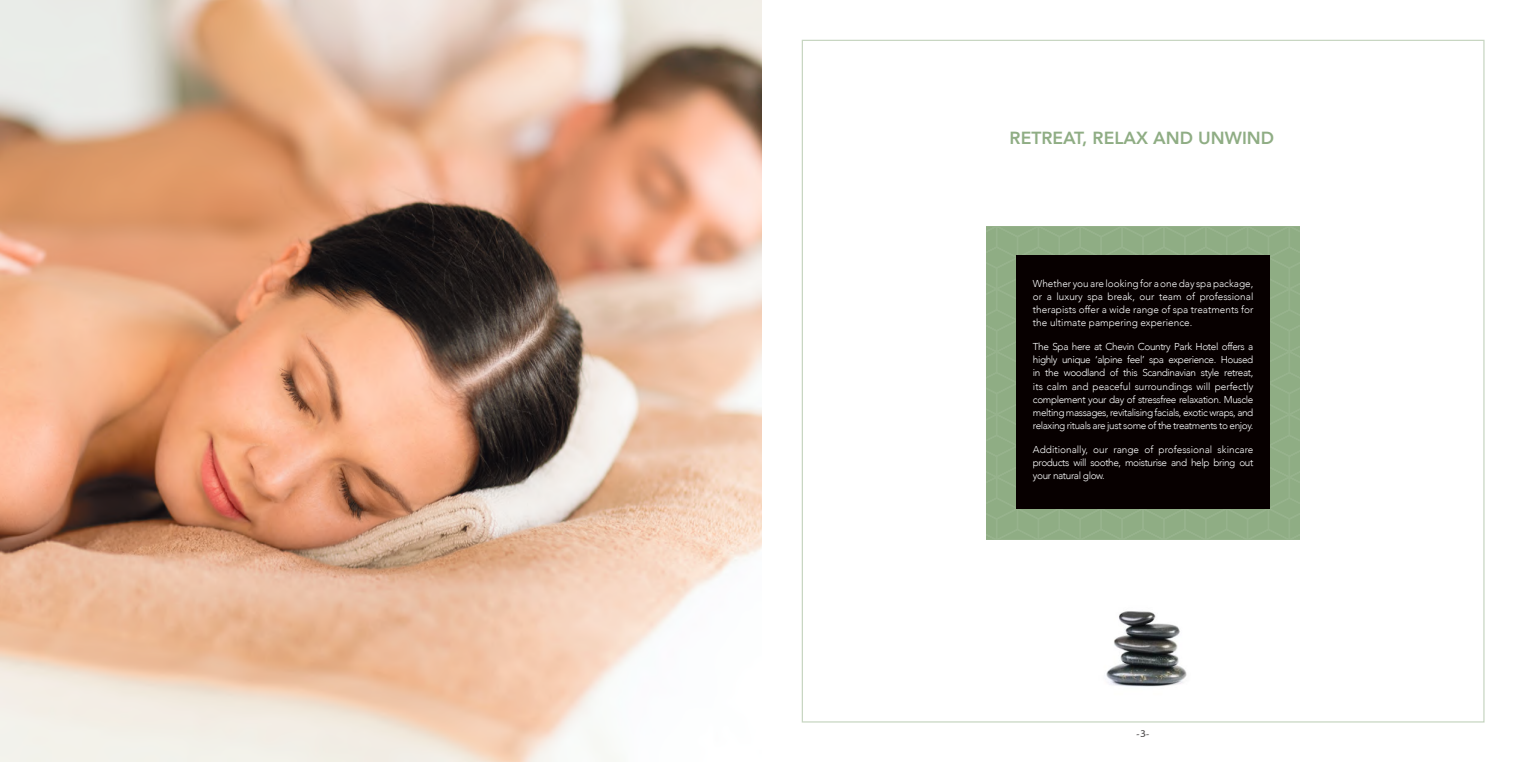
<style>
.page{position:relative;width:1524px;height:762px;background:#fff}
.page>*{position:absolute;margin:0;border:0;box-sizing:border-box;transform-origin:0 0}
.t1{font:800 17.5px "Avenir";color:#8fad84}
.t2{font:300 10px/13.1px "Avenir";letter-spacing:-.04em;color:#fff;text-align:justify}
.t3{font:10px "Friz Quadrata IT Cby BT";color:#4e4b4c}
</style>
<div class="page">
<svg style="left:986px;top:226px;width:314px;height:314px;background:#8eab83"></svg>
<div style="left:1016px;top:255px;width:253px;height:253px;background:#070000"></div>
<img style="left:0;top:0;width:762px;height:762px">
<img style="left:1106px;top:611px;width:81px;height:76px">
<h1 class="t1" style="left:1009px;top:124px;width:266px">RETREAT, RELAX AND UNWIND</h1>
<p class="t2" style="left:1033px;top:277px;width:222px">Whether you are looking for a one day spa package, or a luxury spa break, our team of professional therapists offer a wide range of spa treatments for the ultimate pampering experience.</p>
<p class="t2" style="left:1033px;top:340px;width:222px">The Spa here at Chevin Country Park Hotel offers a highly unique ‘alpine feel’ spa experience. Housed in the woodland of this Scandinavian style retreat, its calm and peaceful surroundings will perfectly complement your day of stressfree relaxation. Muscle melting massages, revitalising facials, exotic wraps, and relaxing rituals are just some of the treatments to enjoy.</p>
<p class="t2" style="left:1033px;top:443px;width:222px">Additionally, our range of professional skincare products will soothe, moisturise and help bring out your natural glow.</p>
<p class="t3" style="left:1136px;top:727px;width:15px">-3-</p>
</div>
